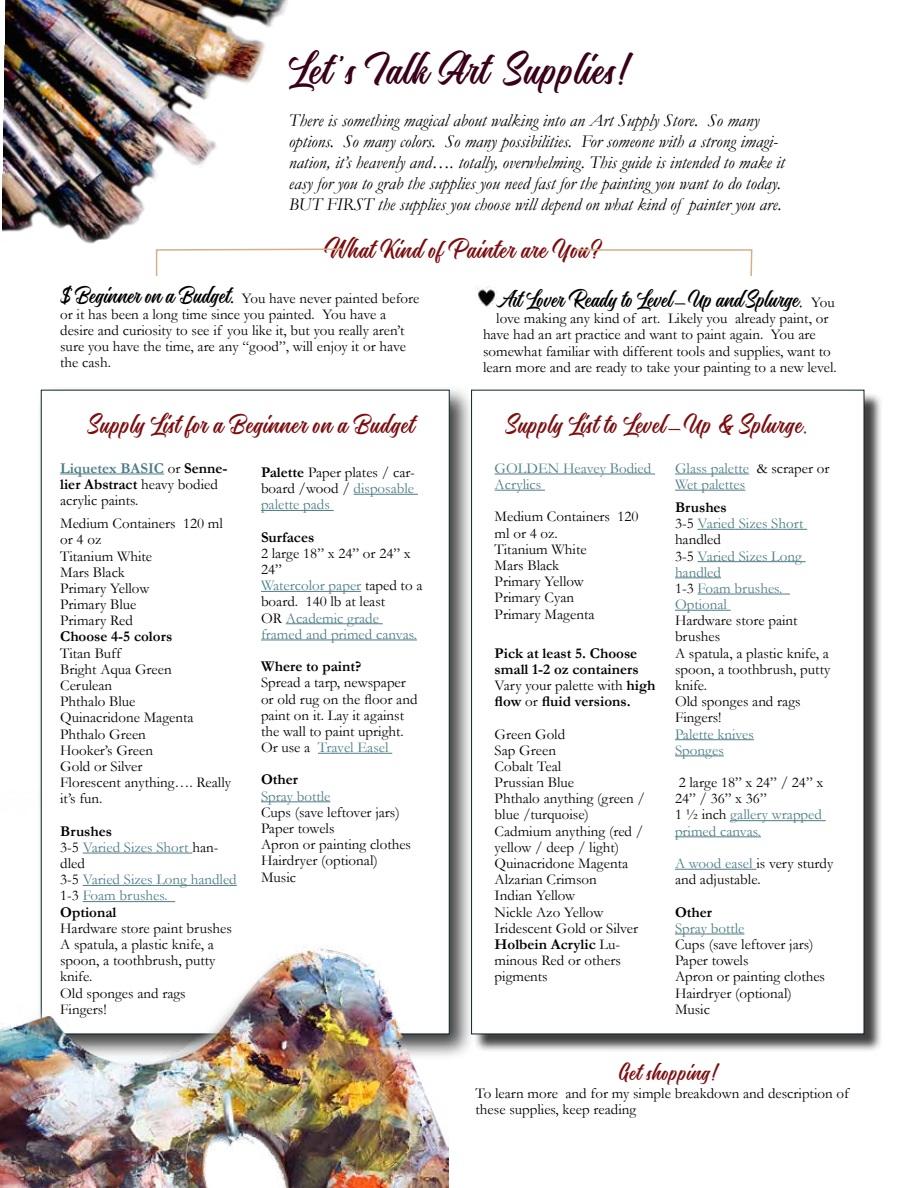
<style>
.page{position:relative;width:918px;height:1188px;background:#fff}
.page>*{position:absolute;margin:0;border:0;box-sizing:border-box;transform-origin:0 0}
.t1{font:45px "Nostalgic Script";letter-spacing:.02em;color:#3a011b}
.t2{font:27px "Nostalgic Script";letter-spacing:.02em;color:#7d0e10}
.t3{font:24px "Nostalgic Script";color:#000}
.t4{font:24px "Nostalgic Script";letter-spacing:.02em;color:#7d0e10}
.t5{font:italic 18px/21px "Garamond";color:#000}
.t6{font:15px/16.2px "Garamond";color:#000}
.t7{font:15px/16.2px "Garamond";color:#4d7d87}
.t8{font:700 15px/16.2px "Garamond";color:#000}
.s1{font-family:"Nostalgic Script";font-size:24px}
.s2{font-weight:700}
.s3{font-family:"Garamond";font-size:15px}
.s4{font-weight:700;color:#4d7d87}
.s5{font-weight:700;color:#000}
.s6{color:#000}
.s7{font-weight:400}
.s8{color:#4d7d87}
</style>
<div class="page">
<img style="left:2px;top:0;width:286px;height:244px">
<div style="left:36px;top:385px;width:439px;height:675px;background:#000;opacity:.75"></div>
<div style="left:41px;top:390px;width:409px;height:644px;background:#fff;border:1px solid #08242e"></div>
<div style="left:473px;top:392px;width:410px;height:661px;background:#000;opacity:.75"></div>
<div style="left:471px;top:390px;width:393px;height:644px;background:#fff;border:1px solid #08242e"></div>
<hr style="left:60px;top:474px;width:104px;height:1px;background:#4d7d87">
<hr style="left:354px;top:494px;width:64px;height:1px;background:#4d7d87">
<hr style="left:261px;top:510px;width:73px;height:1px;background:#4d7d87">
<hr style="left:261px;top:591px;width:100px;height:1px;background:#4d7d87">
<hr style="left:286px;top:623px;width:97px;height:1px;background:#4d7d87">
<hr style="left:261px;top:640px;width:156px;height:1px;background:#4d7d87">
<hr style="left:318px;top:753px;width:74px;height:1px;background:#4d7d87">
<hr style="left:495px;top:474px;width:160px;height:1px;background:#4d7d87">
<hr style="left:495px;top:490px;width:50px;height:1px;background:#4d7d87">
<hr style="left:675px;top:474px;width:74px;height:1px;background:#4d7d87">
<hr style="left:675px;top:490px;width:70px;height:1px;background:#4d7d87">
<hr style="left:698px;top:529px;width:109px;height:1px;background:#4d7d87">
<hr style="left:698px;top:561px;width:108px;height:1px;background:#4d7d87">
<hr style="left:675px;top:577px;width:46px;height:1px;background:#4d7d87">
<hr style="left:698px;top:594px;width:92px;height:1px;background:#4d7d87">
<hr style="left:675px;top:610px;width:56px;height:1px;background:#4d7d87">
<hr style="left:675px;top:739px;width:79px;height:1px;background:#4d7d87">
<hr style="left:675px;top:756px;width:49px;height:1px;background:#4d7d87">
<hr style="left:730px;top:820px;width:96px;height:1px;background:#4d7d87">
<hr style="left:675px;top:836px;width:86px;height:1px;background:#4d7d87">
<hr style="left:675px;top:869px;width:81px;height:1px;background:#4d7d87">
<hr style="left:675px;top:934px;width:69px;height:1px;background:#4d7d87">
<img style="left:0;top:791px;width:448px;height:397px">
<img style="left:477px;top:287px;width:19px;height:20px">
<svg style="left:575px;top:249px;width:178px;height:27px"></svg>
<svg style="left:155px;top:248px;width:188px;height:28px"></svg>
<h1 class="t1" style="left:289px;top:43px;width:340px">Let’s Talk Art Supplies!</h1>
<p class="t5" style="left:289px;top:109px;width:497px">There is something magical about walking into an Art Supply Store. So many options. So many colors. So many possibilities. For someone with a strong imagi&shy;nation, it’s heavenly and…. totally, overwhelming. This guide is intended to make it easy for you to grab the supplies you need fast for the painting you want to do today.<br>BUT FIRST the supplies you choose will depend on what kind of painter you are.</p>
<h2 class="t2" style="left:325px;top:233px;width:277px">What Kind of Painter are You?</h2>
<p class="t6" style="left:60px;top:289px;width:361px"><span class="s1">$ Beginner on a Budget</span><span class="s2">.</span> You have never painted before or it has been a long time since you painted. You have a desire and curiosity to see if you like it, but you really aren’t sure you have the time, are any “good”, will enjoy it or have the cash.</p>
<h3 class="t3" style="left:496px;top:285px;width:340px">Art Lover Ready to Level-Up and Splurge. <span class="s3">You</span></h3>
<p class="t6" style="left:483px;top:310px;width:355px;text-indent:13px">love making any kind of art. Likely you already paint, or have had an art practice and want to paint again. You are somewhat familiar with different tools and supplies, want to learn more and are ready to take your painting to a new level.</p>
<h2 class="t2" style="left:90px;top:408px;width:326px">Supply List for a Beginner on a Budget</h2>
<h2 class="t2" style="left:508px;top:408px;width:301px">Supply List to Level-Up &amp; Splurge.</h2>
<p class="t6" style="left:60px;top:460px;width:169px"><span class="s4">Liquetex BASIC</span> or <span class="s2">Senne&shy;lier Abstract</span> heavy bodied acrylic paints.</p>
<p class="t6" style="left:60px;top:515px;width:164px">Medium Containers 120 ml or 4 oz<br>Titanium White<br>Mars Black<br>Primary Yellow<br>Primary Blue<br>Primary Red</p>
<p class="t8" style="left:60px;top:629px;width:114px">Choose 4-5 colors</p>
<p class="t6" style="left:60px;top:644px;width:172px">Titan Buff<br>Bright Aqua Green<br>Cerulean<br>Phthalo Blue<br>Quinacridone Magenta<br>Phthalo Green<br>Hooker’s Green<br>Gold or Silver<br>Florescent anything…. Really it’s fun.</p>
<p class="t7" style="left:60px;top:822px;width:178px"><span class="s5">Brushes<br></span><span class="s6">3-5</span> Varied Sizes Short <span class="s6">han&shy;dled<br>3-5</span> Varied Sizes Long handled<br><span class="s6">1-3</span> Foam brushes.<br><span class="s5">Optional</span></p>
<p class="t6" style="left:60px;top:920px;width:173px">Hardware store paint brushes<br>A spatula, a plastic knife, a spoon, a toothbrush, putty knife.<br>Old sponges and rags<br>Fingers!</p>
<p class="t7" style="left:495px;top:460px;width:158px">GOLDEN Heavey Bodied<br>Acrylics</p>
<p class="t6" style="left:495px;top:508px;width:146px">Medium Containers 120 ml or 4 oz.<br>Titanium White<br>Mars Black<br>Primary Yellow<br>Primary Cyan<br>Primary Magenta</p>
<p class="t8" style="left:495px;top:645px;width:162px">Pick at least 5. Choose small 1-2 oz containers<br><span class="s7">Vary your palette with</span> high flow <span class="s7">or</span> fluid versions.</p>
<p class="t6" style="left:495px;top:725px;width:152px">Green Gold<br>Sap Green<br>Cobalt Teal<br>Prussian Blue<br>Phthalo anything (green / blue /turquoise)<br>Cadmium anything (red / yellow / deep / light)<br>Quinacridone Magenta<br>Alzarian Crimson<br>Indian Yellow<br>Nickle Azo Yellow<br>Iridescent Gold or Silver<br><span class="s2">Holbein Acrylic</span> Lu&shy;minous Red or others pigments</p>
<p class="t7" style="left:675px;top:460px;width:156px">Glass palette <span class="s6">&amp; scraper or<br></span>Wet palettes</p>
<p class="t7" style="left:675px;top:499px;width:130px"><span class="s5">Brushes<br></span><span class="s6">3-5</span> Varied Sizes Short <span class="s6">handled<br>3-5</span> Varied Sizes Long handled<br><span class="s6">1-3</span> Foam brushes.<br>Optional</p>
<p class="t6" style="left:675px;top:612px;width:157px">Hardware store paint brushes<br>A spatula, a plastic knife, a spoon, a toothbrush, putty knife.<br>Old sponges and rags<br>Fingers!</p>
<p class="t7" style="left:675px;top:725px;width:80px">Palette knives<br>Sponges</p>
<p class="t6" style="left:675px;top:774px;width:150px">2 large 18” x 24” / 24” x<br>24” / 36” x 36”<br>1 ½ inch <span class="s8">gallery wrapped primed canvas.</span></p>
<p class="t6" style="left:675px;top:855px;width:160px"><span class="s8">A wood easel</span> is very sturdy and adjustable.</p>
<p class="t8" style="left:675px;top:904px;width:39px">Other</p>
<p class="t7" style="left:675px;top:920px;width:71px">Spray bottle</p>
<p class="t6" style="left:675px;top:936px;width:152px">Cups (save leftover jars)<br>Paper towels<br>Apron or painting clothes<br>Hairdryer (optional)<br>Music</p>
<p class="t6" style="left:261px;top:464px;width:155px;text-align:justify"><span class="s2">Palette</span> Paper plates / car&shy;board /wood / <span class="s8">disposable palette pads</span></p>
<p class="t8" style="left:261px;top:529px;width:55px">Surfaces</p>
<p class="t6" style="left:261px;top:545px;width:163px">2 large 18” x 24” or 24” x<br>24”<br><span class="s8">Watercolor paper</span> taped to a board. 140 lb at least<br>OR <span class="s8">Academic grade framed and primed canvas.</span></p>
<p class="t8" style="left:261px;top:658px;width:102px">Where to paint?</p>
<p class="t6" style="left:261px;top:674px;width:158px">Spread a tarp, newspaper or old rug on the floor and paint on it. Lay it against the wall to paint upright.<br>Or use a <span class="s8">Travel Easel</span></p>
<p class="t8" style="left:261px;top:772px;width:39px">Other</p>
<p class="t7" style="left:261px;top:787px;width:71px">Spray bottle</p>
<p class="t6" style="left:261px;top:804px;width:152px">Cups (save leftover jars)<br>Paper towels<br>Apron or painting clothes<br>Hairdryer (optional)<br>Music</p>
<h3 class="t4" style="left:619px;top:1058px;width:99px">Get shopping!</h3>
<p class="t6" style="left:476px;top:1085px;width:375px">To learn more and for my simple breakdown and description of these supplies, keep reading</p>
</div>
